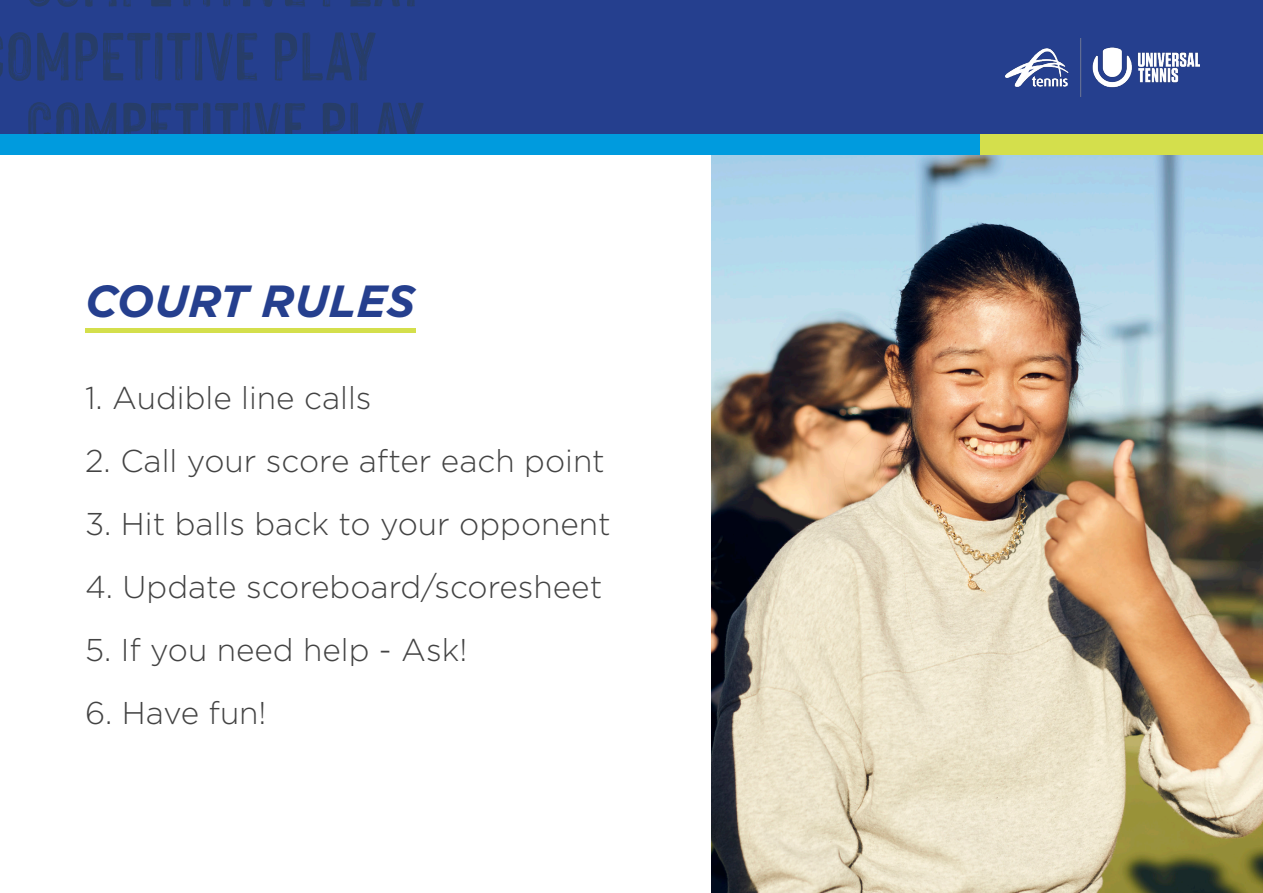
<style>
.page{position:relative;width:1263px;height:893px;background:#fff}
.page>*{position:absolute;margin:0;border:0;box-sizing:border-box;transform-origin:0 0}
.t1{font:74.55px "Hackney Vector";color:#273d68}
.t2{font:italic 700 45px "Gotham";color:#253f8e}
.t3{font:300 31.5px "Gotham";color:#434343}
</style>
<div class="page">
<img style="left:712px;top:155px;width:550px;height:737px">
<div style="left:0;top:0;width:1263px;height:135px;background:#253f8e"></div>
<div style="left:85px;top:328px;width:330px;height:5px;background:#d4df4c"></div>
<img style="left:1006px;top:39px;width:193px;height:57px">
<div style="left:0;top:135px;width:980px;height:20px;background:#009bde"></div>
<div style="left:980px;top:135px;width:283px;height:20px;background:#d4df4c"></div>
<p class="t1" style="left:6px;top:16px;width:372px">OMPETITIVE PLAY</p>
<p class="t1" style="left:26px;top:86px;width:400px">COMPETITIVE PLAY</p>
<p class="t2" style="left:85px;top:271px;width:332px">COURT RULES</p>
<p class="t3" style="left:85px;top:381px;width:288px">1. Audible line calls</p>
<p class="t3" style="left:85px;top:444px;width:521px">2. Call your score after each point</p>
<p class="t3" style="left:85px;top:507px;width:527px">3. Hit balls back to your opponent</p>
<p class="t3" style="left:85px;top:570px;width:519px">4. Update scoreboard/scoresheet</p>
<p class="t3" style="left:85px;top:633px;width:384px">5. If you need help - Ask!</p>
<p class="t3" style="left:85px;top:696px;width:183px">6. Have fun!</p>
</div>
